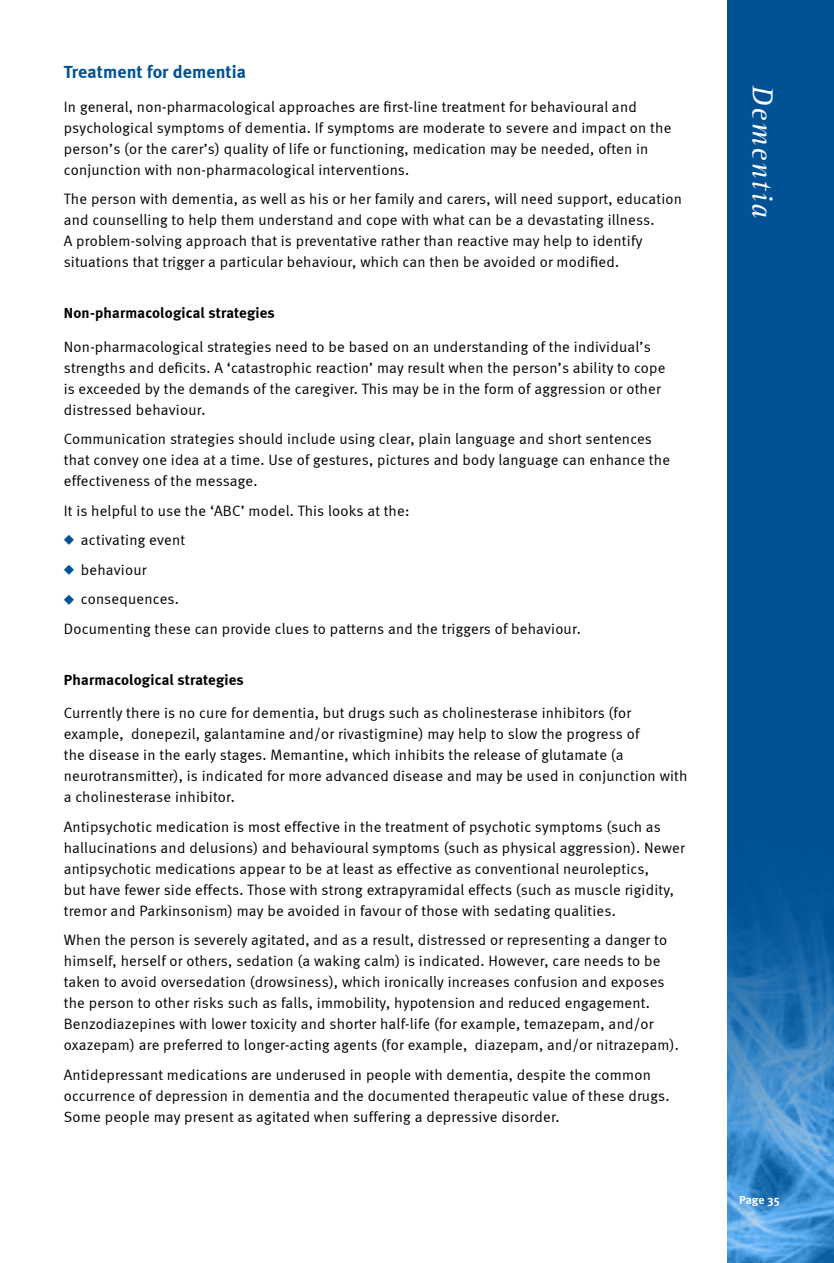
<style>
.page{position:relative;width:834px;height:1263px;background:#fff}
.page>*{position:absolute;margin:0;border:0;box-sizing:border-box;transform-origin:0 0}
.t1{font:italic 29.7px "Agfa Rotis Serif";letter-spacing:.075em;color:#fff}
.t2{font:700 18px "Meta";letter-spacing:.005em;color:#005295}
.t3{font:15px/21px "Meta Normal";letter-spacing:.015em;color:#000}
.t4{font:700 15px "Meta";letter-spacing:.015em;color:#000}
.t5{font:700 12px "Meta";letter-spacing:-.005em;color:#fff}
.s1{color:#005295}
</style>
<div class="page">
<img style="left:727px;top:0;width:106px;height:1263px">
<p class="t2" style="left:64px;top:61px;width:184px">Treatment for dementia</p>
<p class="t3" style="left:64px;top:96px;width:609px">In general, non-pharmacological approaches are first-line treatment for behavioural and psychological symptoms of dementia. If symptoms are moderate to severe and impact on the person’s (or the carer’s) quality of life or functioning, medication may be needed, often in conjunction with non-pharmacological interventions.</p>
<p class="t3" style="left:64px;top:188px;width:619px">The person with dementia, as well as his or her family and carers, will need support, education and counselling to help them understand and cope with what can be a devastating illness.<br>A problem-solving approach that is preventative rather than reactive may help to identify situations that trigger a particular behaviour, which can then be avoided or modified.</p>
<p class="t4" style="left:64px;top:304px;width:212px">Non-pharmacological strategies</p>
<p class="t3" style="left:64px;top:336px;width:603px">Non-pharmacological strategies need to be based on an understanding of the individual’s strengths and deficits. A ‘catastrophic reaction’ may result when the person’s ability to cope is exceeded by the demands of the caregiver. This may be in the form of aggression or other distressed behaviour.</p>
<p class="t3" style="left:64px;top:428px;width:607px">Communication strategies should include using clear, plain language and short sentences that convey one idea at a time. Use of gestures, pictures and body language can enhance the effectiveness of the message.</p>
<p class="t3" style="left:64px;top:500px;width:347px">It is helpful to use the ‘ABC’ model. This looks at the:</p>
<p class="t3" style="left:64px;top:529px;width:123px"><span class="s1">◆</span> activating event</p>
<p class="t3" style="left:64px;top:559px;width:84px"><span class="s1">◆</span> behaviour</p>
<p class="t3" style="left:64px;top:584px;width:518px;line-height:29.5px"><span class="s1">◆</span> consequences.<br>Documenting these can provide clues to patterns and the triggers of behaviour.</p>
<p class="t4" style="left:64px;top:670px;width:181px">Pharmacological strategies</p>
<p class="t3" style="left:64px;top:702px;width:625px">Currently there is no cure for dementia, but drugs such as cholinesterase inhibitors (for example, donepezil, galantamine and/or rivastigmine) may help to slow the progress of<br>the disease in the early stages. Memantine, which inhibits the release of glutamate (a neurotransmitter), is indicated for more advanced disease and may be used in conjunction with a cholinesterase inhibitor.</p>
<p class="t3" style="left:64px;top:816px;width:622px">Antipsychotic medication is most effective in the treatment of psychotic symptoms (such as hallucinations and delusions) and behavioural symptoms (such as physical aggression). Newer antipsychotic medications appear to be at least as effective as conventional neuroleptics,<br>but have fewer side effects. Those with strong extrapyramidal effects (such as muscle rigidity, tremor and Parkinsonism) may be avoided in favour of those with sedating qualities.</p>
<p class="t3" style="left:64px;top:929px;width:616px">When the person is severely agitated, and as a result, distressed or representing a danger to himself, herself or others, sedation (a waking calm) is indicated. However, care needs to be taken to avoid oversedation (drowsiness), which ironically increases confusion and exposes the person to other risks such as falls, immobility, hypotension and reduced engagement.<br>Benzodiazepines with lower toxicity and shorter half-life (for example, temazepam, and/or oxazepam) are preferred to longer-acting agents (for example, diazepam, and/or nitrazepam).</p>
<p class="t3" style="left:64px;top:1064px;width:607px">Antidepressant medications are underused in people with dementia, despite the common occurrence of depression in dementia and the documented therapeutic value of these drugs.<br>Some people may present as agitated when suffering a depressive disorder.</p>
<h1 class="t1" style="left:780px;top:85px;width:134px;rotate:90deg">Dementia</h1>
<p class="t5" style="left:739px;top:1193px;width:42px">Page 35</p>
</div>
